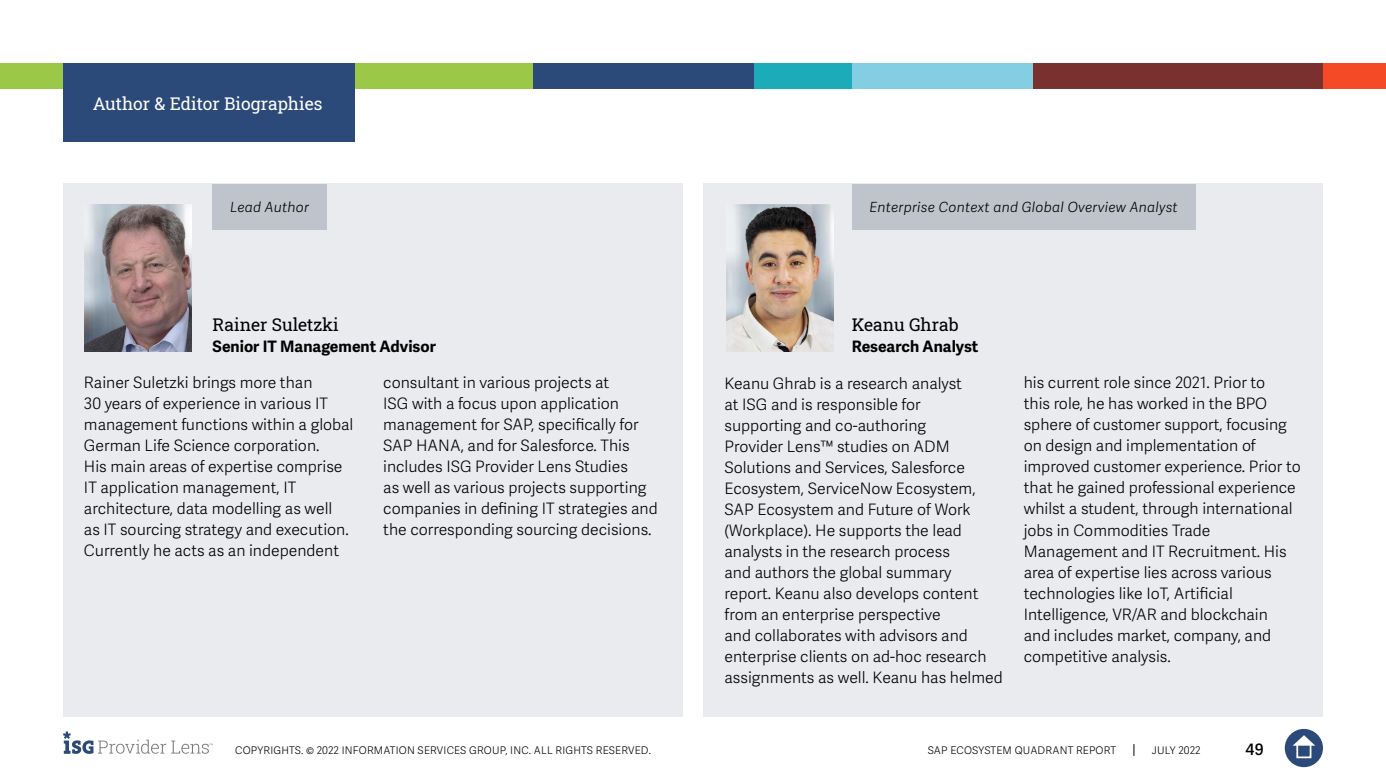
<style>
.page{position:relative;width:1386px;height:780px;background:#fff}
.page>*{position:absolute;margin:0;border:0;box-sizing:border-box;transform-origin:0 0}
.t1{font:17.5px "Roboto Slab ISG P Regular";color:#fff}
.t2{font:17.5px "Roboto Slab ISG P Regular";color:#000}
.t3{font:300 15.75px/21px "Adelle Sans";color:#000101}
.t4{font:700 15.75px "Adelle Sans";color:#000101}
.t5{font:600 15.75px "Adelle Sans";color:#000}
.t6{font:italic 300 14px "Adelle Sans";letter-spacing:.02em;color:#000}
.t7{font:300 10.5px "Adelle Sans";letter-spacing:.02em;color:#000}
</style>
<div class="page">
<svg style="left:1133px;top:744px;width:1px;height:12px"></svg>
<div style="left:1285px;top:729px;width:38px;height:38px;background:#2b4a79;border-radius:50%"></div>
<svg style="left:1293px;top:735px;width:22px;height:10px"></svg>
<div style="left:1296px;top:743px;width:15px;height:15px;border:2px solid #fff"></div>
<svg style="left:63px;top:731px;width:150px;height:23px"></svg>
<div style="left:0;top:63px;width:533px;height:25px;background:#9bc947"></div>
<div style="left:533px;top:63px;width:223px;height:25px;background:#2b4a79"></div>
<div style="left:850px;top:63px;width:184px;height:25px;background:#84cee3"></div>
<div style="left:1323px;top:63px;width:63px;height:25px;background:#f54a26"></div>
<div style="left:1033px;top:63px;width:290px;height:25px;background:#7a302e"></div>
<div style="left:754px;top:63px;width:98px;height:25px;background:#1cabb9"></div>
<div style="left:63px;top:184px;width:619px;height:533px;background:#e9ebee"></div>
<div style="left:63px;top:63px;width:292px;height:79px;background:#2b4a79"></div>
<div style="left:704px;top:184px;width:619px;height:533px;background:#e9ebee"></div>
<div style="left:213px;top:184px;width:114px;height:45px;background:#bfc4cc"></div>
<div style="left:852px;top:184px;width:343px;height:45px;background:#bfc4cc"></div>
<img style="left:85px;top:205px;width:107px;height:147px">
<img style="left:726px;top:205px;width:107px;height:147px">
<p class="t1" style="left:93px;top:91px;width:231px">Author &amp; Editor Biographies</p>
<p class="t6" style="left:230px;top:199px;width:81px">Lead Author</p>
<p class="t6" style="left:869px;top:199px;width:310px">Enterprise Context and Global Overview Analyst</p>
<p class="t2" style="left:213px;top:313px;width:128px">Rainer Suletzki</p>
<p class="t4" style="left:213px;top:337px;width:225px">Senior IT Management Advisor</p>
<p class="t2" style="left:852px;top:313px;width:108px">Keanu Ghrab</p>
<p class="t4" style="left:852px;top:337px;width:128px">Research Analyst</p>
<p class="t3" style="left:84px;top:373px;width:271px">Rainer Suletzki brings more than<br>30 years of experience in various IT management functions within a global German Life Science corporation.<br>His main areas of expertise comprise IT application management, IT architecture, data modelling as well<br>as IT sourcing strategy and execution.<br>Currently he acts as an independent</p>
<p class="t3" style="left:383px;top:373px;width:276px">consultant in various projects at<br>ISG with a focus upon application management for SAP, specifically for SAP HANA, and for Salesforce. This includes ISG Provider Lens Studies<br>as well as various projects supporting companies in defining IT strategies and the corresponding sourcing decisions.</p>
<p class="t3" style="left:724px;top:373px;width:280px">Keanu Ghrab is a research analyst<br>at ISG and is responsible for<br>supporting and co-authoring<br>Provider Lens™ studies on ADM Solutions and Services, Salesforce Ecosystem, ServiceNow Ecosystem, SAP Ecosystem and Future of Work (Workplace). He supports the lead analysts in the research process<br>and authors the global summary<br>report. Keanu also develops content from an enterprise perspective<br>and collaborates with advisors and enterprise clients on ad-hoc research assignments as well. Keanu has helmed</p>
<p class="t3" style="left:1024px;top:373px;width:278px">his current role since 2021. Prior to<br>this role, he has worked in the BPO sphere of customer support, focusing on design and implementation of improved customer experience. Prior to that he gained professional experience whilst a student, through international jobs in Commodities Trade Management and IT Recruitment. His area of expertise lies across various technologies like IoT, Artificial Intelligence, VR/AR and blockchain<br>and includes market, company, and competitive analysis.</p>
<p class="t7" style="left:235px;top:744px;width:417px">COPYRIGHTS. © 2022 INFORMATION SERVICES GROUP, INC. ALL RIGHTS RESERVED.</p>
<p class="t7" style="left:928px;top:744px;width:190px">SAP ECOSYSTEM QUADRANT REPORT</p>
<p class="t7" style="left:1152px;top:744px;width:50px">JULY 2022</p>
<p class="t5" style="left:1246px;top:740px;width:20px">49</p>
</div>
